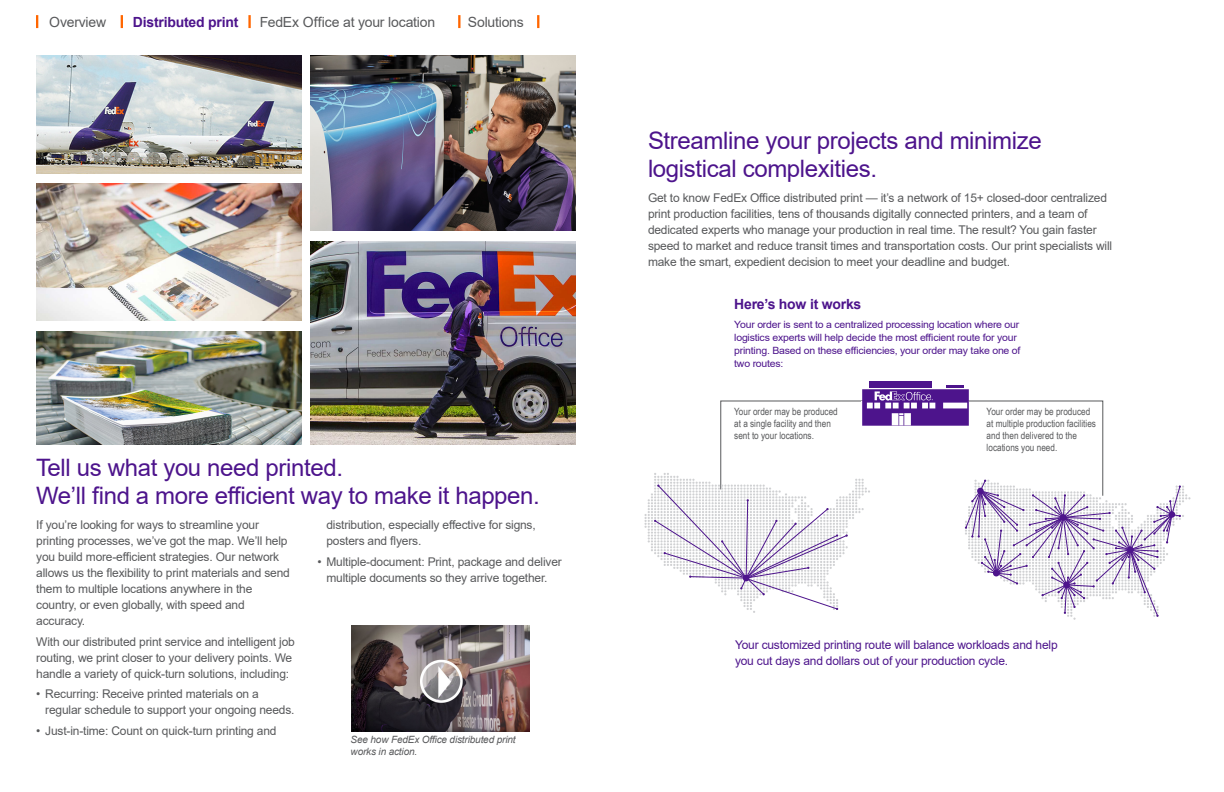
<style>
.page{position:relative;width:1224px;height:792px;background:#fff}
.page>*{position:absolute;margin:0;border:0;box-sizing:border-box;transform-origin:0 0}
.t1{font:24px/28px "Arial";letter-spacing:-.015em;color:#4d148c}
.t2{font:14px "Arial";letter-spacing:-.015em;color:#58595b}
.t3{font:700 14px "Arial";letter-spacing:-.015em;color:#4d148c}
.t4{font:12px/16px "Arial";letter-spacing:-.015em;color:#58595b}
.t5{font:12px/16px "Arial";letter-spacing:-.015em;color:#4d148c}
.t6{font:10px/13px "Arial";letter-spacing:-.02em;color:#4d148c;scale:1.05 1}
.t7{font:10px/12px "Arial Narrow";color:#58595b}
.t8{font:italic 10px/12px "Arial";letter-spacing:-.015em;color:#58595b}
</style>
<div class="page">
<hr style="left:946px;top:385px;width:17px;height:3px;background:#4d148c">
<div style="left:869px;top:381px;width:63px;height:7px;background:#4d148c"></div>
<svg style="left:644px;top:389px;width:547px;height:231px"></svg>
<img style="left:36px;top:55px;width:266px;height:118px">
<img style="left:310px;top:242px;width:266px;height:203px">
<img style="left:36px;top:331px;width:266px;height:114px">
<img style="left:310px;top:55px;width:266px;height:175px">
<img style="left:36px;top:184px;width:266px;height:137px">
<img style="left:352px;top:626px;width:178px;height:105px">
<svg style="left:36px;top:15px;width:2px;height:13px"></svg>
<svg style="left:121px;top:15px;width:2px;height:13px"></svg>
<svg style="left:248px;top:15px;width:3px;height:13px"></svg>
<svg style="left:458px;top:15px;width:3px;height:13px"></svg>
<svg style="left:537px;top:15px;width:2px;height:13px"></svg>
<p class="t2" style="left:49px;top:16px;width:58px">Overview</p>
<p class="t3" style="left:133px;top:16px;width:107px">Distributed print</p>
<p class="t2" style="left:260px;top:16px;width:177px">FedEx Office at your location</p>
<p class="t2" style="left:468px;top:16px;width:57px">Solutions</p>
<h1 class="t1" style="left:36px;top:454px;width:505px">Tell us what you need printed.<br>We’ll find a more efficient way to make it happen.</h1>
<p class="t4" style="left:36px;top:518px;width:255px">If you’re looking for ways to streamline your printing processes, we’ve got the map. We’ll help you build more-efficient strategies. Our network allows us the flexibility to print materials and send them to multiple locations anywhere in the country, or even globally, with speed and accuracy.</p>
<p class="t4" style="left:36px;top:635px;width:260px">With our distributed print service and intelligent job routing, we print closer to your delivery points. We handle a variety of quick-turn solutions, including:</p>
<p class="t4" style="left:45px;top:687px;width:251px;text-indent:-9px">• Recurring: Receive printed materials on a regular schedule to support your ongoing needs.</p>
<p class="t4" style="left:36px;top:724px;width:242px">• Just-in-time: Count on quick-turn printing and</p>
<p class="t4" style="left:326px;top:517px;width:211px">distribution, especially effective for signs, posters and flyers.</p>
<p class="t4" style="left:317px;top:555px;width:246px;text-align:center">• Multiple-document: Print, package and deliver multiple documents so they arrive together.</p>
<p class="t8" style="left:351px;top:733px;width:166px">See how FedEx Office distributed print works in action.</p>
<h1 class="t1" style="left:648px;top:129px;width:395px">Streamline your projects and minimize logistical complexities.</h1>
<p class="t4" style="left:648px;top:190px;width:466px">Get to know FedEx Office distributed print — it’s a network of 15+ closed-door centralized print production facilities, tens of thousands digitally connected printers, and a team of dedicated experts who manage your production in real time. The result? You gain faster speed to market and reduce transit times and transportation costs. Our print specialists will make the smart, expedient decision to meet your deadline and budget.</p>
<p class="t3" style="left:734px;top:299px;width:129px">Here’s how it works</p>
<p class="t6" style="left:734px;top:318px;width:274px">Your order is sent to a centralized processing location where our logistics experts will help decide the most efficient route for your printing. Based on these efficiencies, your order may take one of two routes:</p>
<p class="t7" style="left:734px;top:406px;width:105px">Your order may be produced at a single facility and then sent to your locations.</p>
<p class="t7" style="left:987px;top:406px;width:111px">Your order may be produced at multiple production facilities and then delivered to the locations you need.</p>
<p class="t5" style="left:735px;top:637px;width:324px">Your customized printing route will balance workloads and help you cut days and dollars out of your production cycle.</p>
</div>
